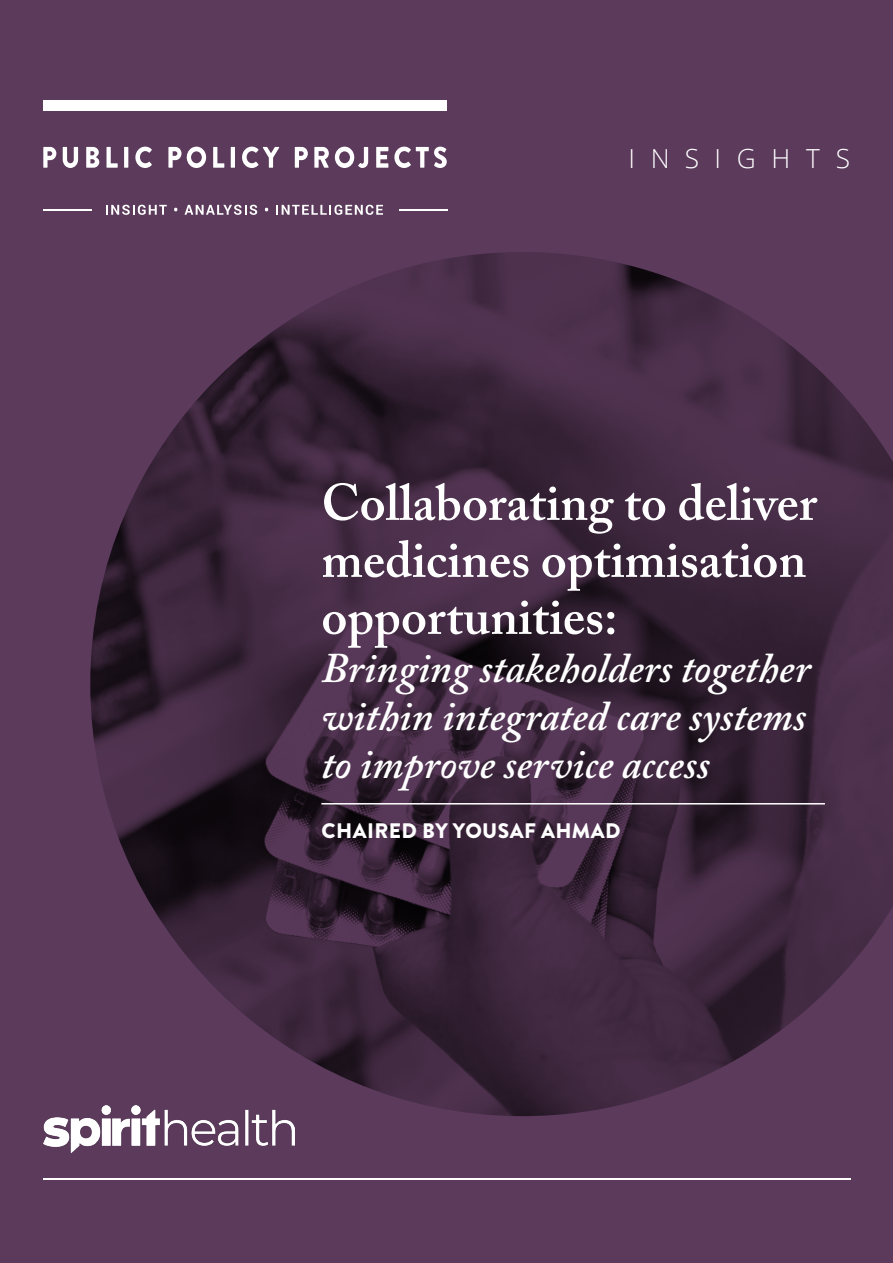
<style>
.page{position:relative;width:893px;height:1263px;background:#5b3a5b}
.page>*{position:absolute;margin:0;border:0;box-sizing:border-box;transform-origin:0 0}
.t1{font:600 51px/57px "Adobe Caslon Pro";color:#fff}
.t2{font:italic 600 42px/48px "Adobe Caslon Pro";color:#fff;text-align:justify}
.t3{font:300 26.25px "Open Sans";letter-spacing:.59em;color:#fff}
.t4{font:900 21px "Brandon Grotesque";letter-spacing:.02em;color:#fff}
</style>
<div class="page">
<img style="left:90px;top:252px;width:803px;height:864px">
<hr style="left:43px;top:1179px;width:807px;height:1px;background:#fff">
<svg style="left:43px;top:147px;width:404px;height:21px"></svg>
<div style="left:43px;top:100px;width:404px;height:11px;background:#fff"></div>
<hr style="left:43px;top:210px;width:49px;height:1px;background:#fff">
<hr style="left:399px;top:210px;width:48px;height:1px;background:#fff">
<svg style="left:106px;top:205px;width:61px;height:10px"></svg>
<svg style="left:185px;top:205px;width:72px;height:10px"></svg>
<svg style="left:276px;top:205px;width:107px;height:10px"></svg>
<hr style="left:321px;top:803px;width:504px;height:1px;background:#fff">
<img style="left:43px;top:1106px;width:252px;height:46px">
<p class="t3" style="left:629px;top:140px;width:223px">INSIGHTS</p>
<p class="t1" style="left:321px;top:474px;width:497px">Collaborating to deliver medicines optimisation opportunities:</p>
<p class="t2" style="left:321px;top:643px;width:490px">Bringing stakeholders together within integrated care systems to improve service access</p>
<p class="t4" style="left:322px;top:816px;width:301px">CHAIRED BY YOUSAF AHMAD</p>
</div>
